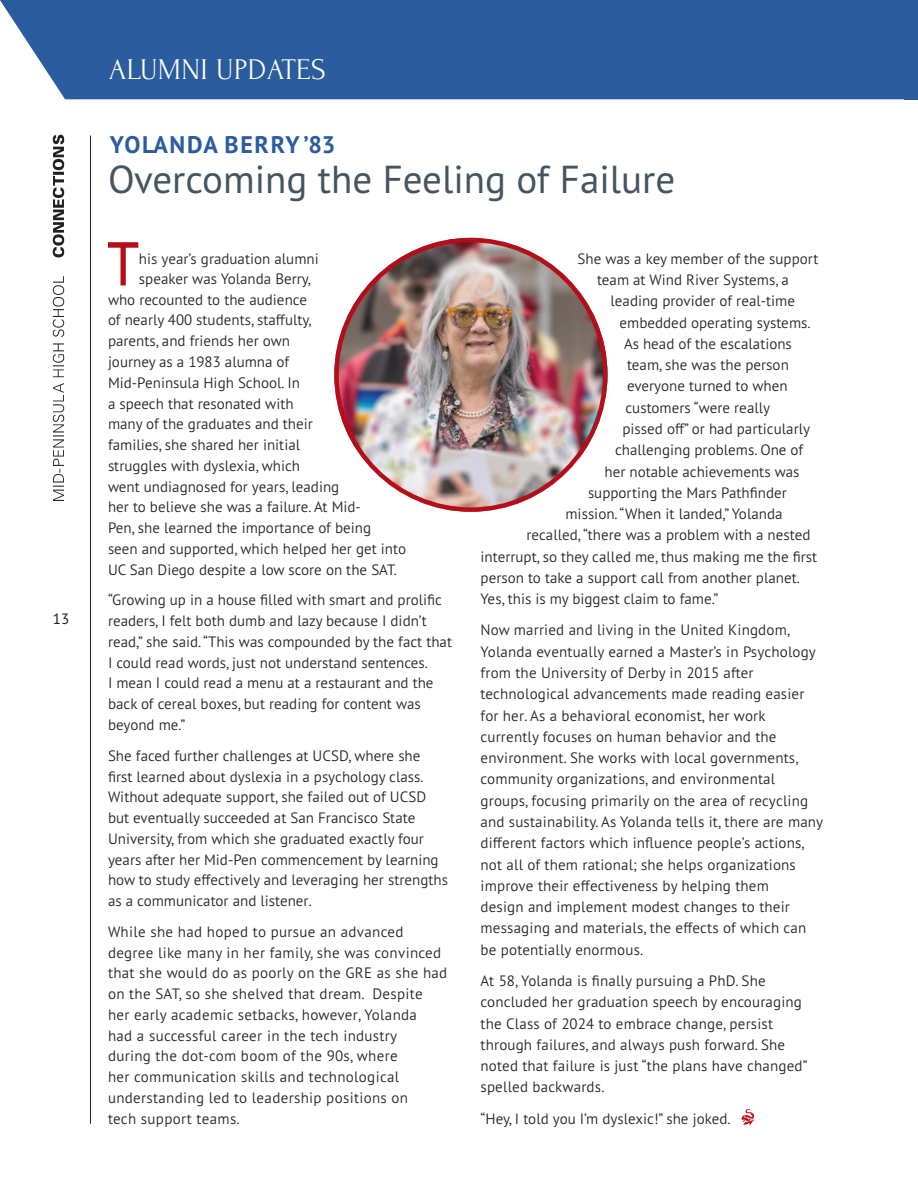
<style>
.page{position:relative;width:918px;height:1188px;background:#fff}
.page>*{position:absolute;margin:0;border:0;box-sizing:border-box;transform-origin:0 0}
.t1{font:500 61.05px "Avenir";color:#b50e1a;scale:.9 1}
.t2{font:39px "PT Sans Pro";color:#45555f}
.t3{font:30px "Forum";letter-spacing:.01em;color:#fff}
.t4{font:700 24px "PT Sans Pro";letter-spacing:.07em;color:#2b5c9d}
.t5{font:300 15px/21.3px "PT Sans Pro";color:#231f20}
.t6{font:300 15px/20.7px "PT Sans Pro";letter-spacing:.02em;color:#231f20}
.t7{font:15px "PT Sans Pro";color:#231f20}
</style>
<div class="page">
<img style="left:52px;top:134px;width:13px;height:367px">
<div style="left:0;top:0;width:918px;height:99px;background:#2b5c9d"></div>
<hr style="left:90px;top:136px;width:1px;height:988px;background:#231f20">
<img style="left:741px;top:1109px;width:15px;height:17px">
<img style="left:334px;top:238px;width:274px;height:274px;border-radius:137px">
<p class="t7" style="left:53px;top:609px;width:18px">13</p>
<p class="t3" style="left:109px;top:54px;width:219px">ALUMNI UPDATES</p>
<p class="t4" style="left:110px;top:129px;width:227px">YOLANDA BERRY ’83</p>
<p class="t2" style="left:108px;top:154px;width:569px">Overcoming the Feeling of Failure</p>
<p class="t1" style="left:107px;top:211px;width:37px">T</p>
<p class="t5" style="left:139px;top:247px;width:181px">his year’s graduation alumni</p>
<p class="t5" style="left:139px;top:268px;width:174px">speaker was Yolanda Berry,</p>
<p class="t5" style="left:108px;top:288px;width:201px">who recounted to the audience</p>
<p class="t5" style="left:108px;top:309px;width:205px">of nearly 400 students, staffulty,</p>
<p class="t5" style="left:108px;top:330px;width:184px">parents, and friends her own</p>
<p class="t5" style="left:108px;top:351px;width:183px">journey as a 1983 alumna of</p>
<p class="t5" style="left:108px;top:371px;width:193px">Mid-Peninsula High School. In</p>
<p class="t5" style="left:108px;top:392px;width:187px">a speech that resonated with</p>
<p class="t5" style="left:108px;top:413px;width:206px">many of the graduates and their</p>
<p class="t5" style="left:108px;top:434px;width:194px">families, she shared her initial</p>
<p class="t5" style="left:108px;top:454px;width:194px">struggles with dyslexia, which</p>
<p class="t5" style="left:108px;top:475px;width:233px">went undiagnosed for years, leading</p>
<p class="t5" style="left:108px;top:496px;width:255px">her to believe she was a failure. At Mid-</p>
<p class="t5" style="left:108px;top:517px;width:265px">Pen, she learned the importance of being</p>
<p class="t5" style="left:108px;top:538px;width:300px">seen and supported, which helped her get into</p>
<p class="t5" style="left:108px;top:558px;width:290px">UC San Diego despite a low score on the SAT.</p>
<p class="t5" style="left:108px;top:589px;width:346px;line-height:20.7px">“Growing up in a house filled with smart and prolific readers, I felt both dumb and lazy because I didn’t read,” she said. “This was compounded by the fact that I could read words, just not understand sentences.<br>I mean I could read a menu at a restaurant and the back of cereal boxes, but reading for content was beyond me.”</p>
<p class="t5" style="left:108px;top:745px;width:342px;line-height:20.7px">She faced further challenges at UCSD, where she first learned about dyslexia in a psychology class.<br>Without adequate support, she failed out of UCSD but eventually succeeded at San Francisco State University, from which she graduated exactly four years after her Mid-Pen commencement by learning how to study effectively and leveraging her strengths as a communicator and listener.</p>
<p class="t6" style="left:108px;top:921px;width:341px">While she had hoped to pursue an advanced degree like many in her family, she was convinced that she would do as poorly on the GRE as she had on the SAT, so she shelved that dream. Despite her early academic setbacks, however, Yolanda<br>had a successful career in the tech industry<br>during the dot-com boom of the 90s, where<br>her communication skills and technological understanding led to leadership positions on<br>tech support teams.</p>
<p class="t5" style="left:578px;top:247px;width:242px">She was a key member of the support</p>
<p class="t5" style="left:597px;top:269px;width:193px">team at Wind River Systems, a</p>
<p class="t5" style="left:610px;top:290px;width:186px">leading provider of real-time</p>
<p class="t5" style="left:620px;top:311px;width:193px">embedded operating systems.</p>
<p class="t5" style="left:624px;top:332px;width:169px">As head of the escalations</p>
<p class="t5" style="left:627px;top:354px;width:163px">team, she was the person</p>
<p class="t5" style="left:627px;top:375px;width:162px">everyone turned to when</p>
<p class="t5" style="left:626px;top:396px;width:146px">customers “were really</p>
<p class="t5" style="left:622px;top:418px;width:189px">pissed off” or had particularly</p>
<p class="t5" style="left:615px;top:439px;width:190px">challenging problems. One of</p>
<p class="t5" style="left:604px;top:460px;width:197px">her notable achievements was</p>
<p class="t5" style="left:588px;top:481px;width:200px">supporting the Mars Pathfinder</p>
<p class="t5" style="left:566px;top:503px;width:219px">mission. “When it landed,” Yolanda</p>
<p class="t5" style="left:526px;top:524px;width:285px">recalled, “there was a problem with a nested</p>
<p class="t5" style="left:481px;top:545px;width:338px">interrupt, so they called me, thus making me the first</p>
<p class="t5" style="left:481px;top:567px;width:321px">person to take a support call from another planet.</p>
<p class="t5" style="left:481px;top:588px;width:239px">Yes, this is my biggest claim to fame.”</p>
<p class="t5" style="left:481px;top:619px;width:344px">Now married and living in the United Kingdom, Yolanda eventually earned a Master’s in Psychology from the University of Derby in 2015 after technological advancements made reading easier for her. As a behavioral economist, her work currently focuses on human behavior and the environment. She works with local governments, community organizations, and environmental groups, focusing primarily on the area of recycling and sustainability. As Yolanda tells it, there are many different factors which influence people’s actions, not all of them rational; she helps organizations improve their effectiveness by helping them<br>design and implement modest changes to their messaging and materials, the effects of which can be potentially enormous.</p>
<p class="t5" style="left:481px;top:970px;width:329px">At 58, Yolanda is finally pursuing a PhD. She concluded her graduation speech by encouraging the Class of 2024 to embrace change, persist through failures, and always push forward. She noted that failure is just “the plans have changed” spelled backwards.</p>
<p class="t5" style="left:481px;top:1107px;width:251px">“Hey, I told you I’m dyslexic!” she joked.</p>
</div>
